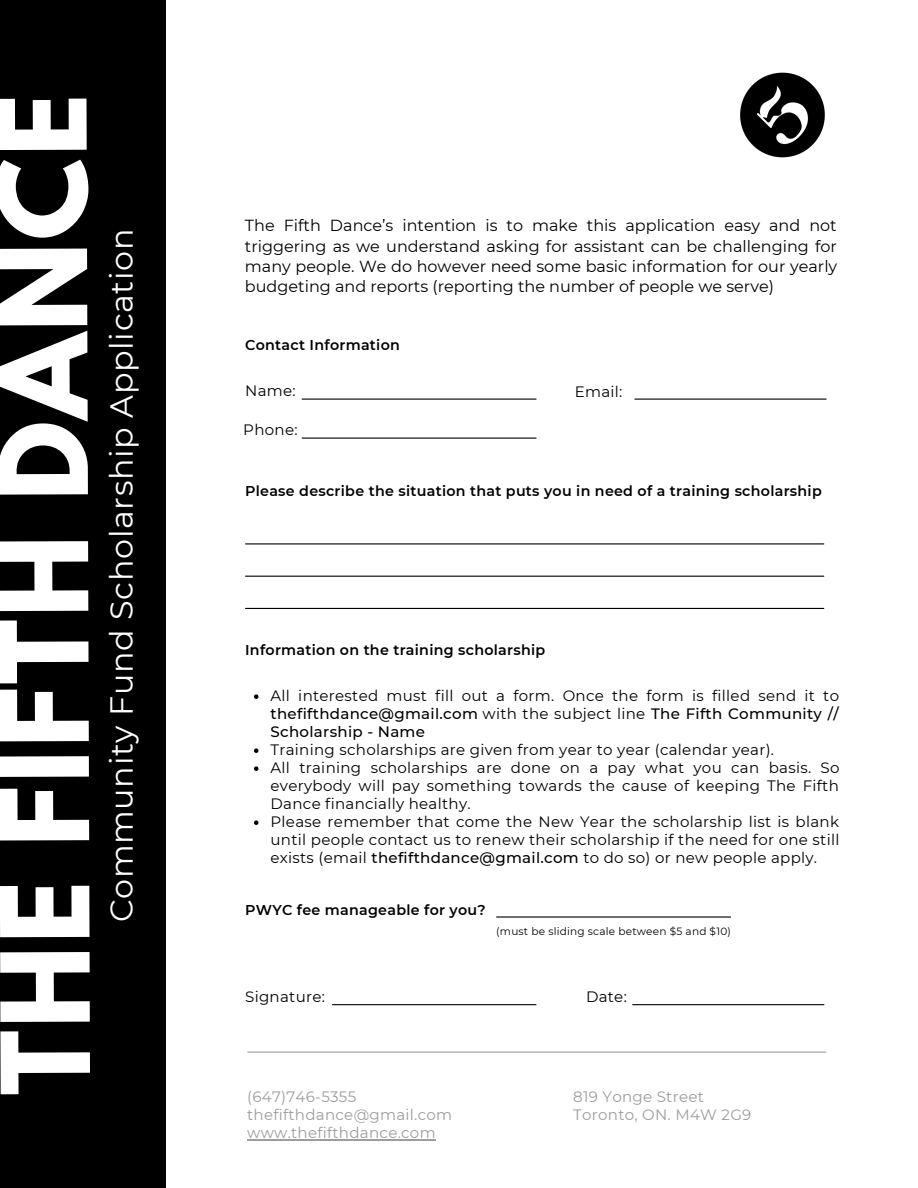
<style>
.page{position:relative;width:918px;height:1188px;background:#fff}
.page>*{position:absolute;margin:0;border:0;box-sizing:border-box;transform-origin:0 0}
.t1{font:700 108.45px "League Spartan";letter-spacing:.015em;color:#fff}
.t2{font:31.8px "Montserrat";letter-spacing:.02em;color:#fff}
.t3{font:16.05px/20.2px "Montserrat";color:#000;text-align:justify}
.t4{font:15px/18px "Montserrat";letter-spacing:.02em;color:#000;text-align:justify}
.t5{font:15px "Montserrat";letter-spacing:.02em;color:#9d9d9d}
.t6{font:600 14.25px "Montserrat";letter-spacing:.02em;color:#000}
.t7{font:10.5px "Montserrat";letter-spacing:.02em;color:#000}
.s1{font-weight:500}
</style>
<div class="page">
<div style="left:0;top:0;width:166px;height:1188px;background:#000"></div>
<hr style="left:248px;top:1052px;width:578px;height:1px;background:#9d9d9d">
<img style="left:740px;top:72px;width:85px;height:86px">
<hr style="left:247px;top:1139px;width:189px;height:1px;background:#9d9d9d">
<hr style="left:302px;top:399px;width:234px;height:1px;background:#000">
<hr style="left:635px;top:399px;width:191px;height:1px;background:#000">
<hr style="left:302px;top:438px;width:234px;height:1px;background:#000">
<hr style="left:246px;top:543px;width:578px;height:1px;background:#000">
<hr style="left:246px;top:576px;width:578px;height:1px;background:#000">
<hr style="left:246px;top:608px;width:578px;height:1px;background:#000">
<svg style="left:254px;top:694px;width:4px;height:5px"></svg>
<svg style="left:254px;top:748px;width:4px;height:5px"></svg>
<svg style="left:254px;top:766px;width:4px;height:5px"></svg>
<svg style="left:254px;top:820px;width:4px;height:5px"></svg>
<hr style="left:497px;top:916px;width:234px;height:2px;background:#000">
<hr style="left:332px;top:1004px;width:204px;height:1px;background:#000">
<hr style="left:633px;top:1004px;width:191px;height:1px;background:#000">
<p class="t1" style="left:-9px;top:1095px;width:1003px;rotate:-90deg">THE FIFTH DANCE</p>
<p class="t2" style="left:102px;top:922px;width:695px;rotate:-90deg">Community Fund Scholarship Application</p>
<p class="t3" style="left:245px;top:215px;width:594px">The Fifth Dance’s intention is to make this application easy and not triggering as we understand asking for assistant can be challenging for many people. We do however need some basic information for our yearly budgeting and reports (reporting the number of people we serve)</p>
<p class="t6" style="left:245px;top:336px;width:156px">Contact Information</p>
<p class="t4" style="left:245px;top:381px;width:52px">Name:</p>
<p class="t4" style="left:575px;top:382px;width:49px">Email:</p>
<p class="t4" style="left:243px;top:420px;width:56px">Phone:</p>
<p class="t6" style="left:245px;top:482px;width:578px">Please describe the situation that puts you in need of a training scholarship</p>
<p class="t6" style="left:245px;top:641px;width:302px">Information on the training scholarship</p>
<p class="t4" style="left:271px;top:687px;width:570px">All interested must fill out a form. Once the form is filled send it to <span class="s1">thefifthdance@gmail.com</span> with the subject line <span class="s1">The Fifth Community // Scholarship - Name</span></p>
<p class="t4" style="left:271px;top:741px;width:505px">Training scholarships are given from year to year (calendar year).</p>
<p class="t4" style="left:271px;top:759px;width:571px">All training scholarships are done on a pay what you can basis. So everybody will pay something towards the cause of keeping The Fifth Dance financially healthy.</p>
<p class="t4" style="left:271px;top:813px;width:570px">Please remember that come the New Year the scholarship list is blank until people contact us to renew their scholarship if the need for one still exists (email <span class="s1">thefifthdance@gmail.com</span> to do so) or new people apply.</p>
<p class="t6" style="left:245px;top:901px;width:242px">PWYC fee manageable for you?</p>
<p class="t7" style="left:496px;top:924px;width:236px">(must be sliding scale between $5 and $10)</p>
<p class="t4" style="left:245px;top:988px;width:81px">Signature:</p>
<p class="t4" style="left:586px;top:988px;width:42px">Date:</p>
<p class="t5" style="left:247px;top:1087px;width:111px">(647)746-5355</p>
<p class="t5" style="left:247px;top:1105px;width:207px">thefifthdance@gmail.com</p>
<p class="t5" style="left:247px;top:1123px;width:190px">www.thefifthdance.com</p>
<p class="t5" style="left:573px;top:1087px;width:132px">819 Yonge Street</p>
<p class="t5" style="left:573px;top:1105px;width:180px">Toronto, ON. M4W 2G9</p>
</div>
